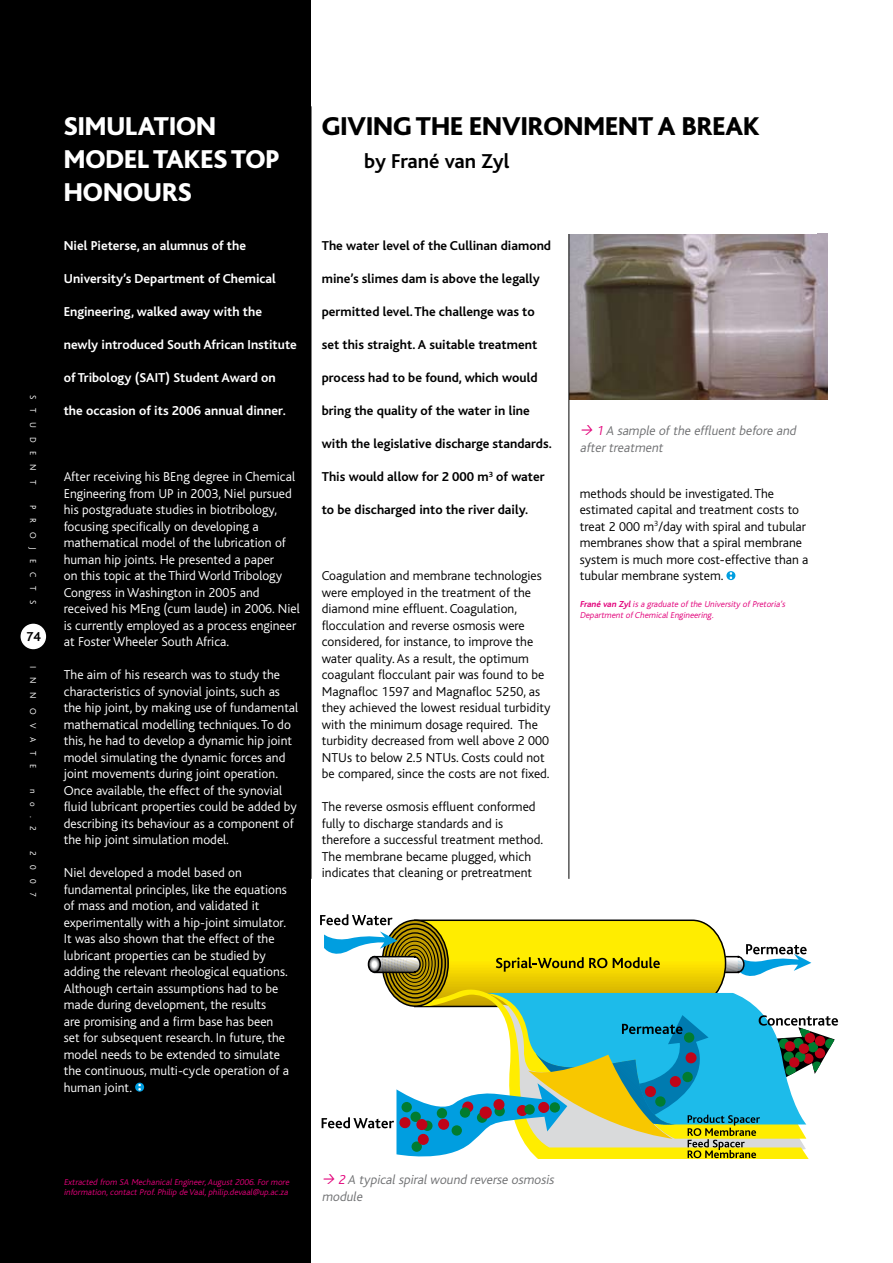
<style>
.page{position:relative;width:893px;height:1263px;background:#fff}
.page>*{position:absolute;margin:0;border:0;box-sizing:border-box;transform-origin:0 0}
.t1{font:800 27px/33px "Bliss";color:#fff}
.t2{font:800 27px "Bliss";color:#000}
.t3{font:700 21px "Bliss";letter-spacing:-.015em;color:#000}
.t4{font:300 13.5px/16.5px "Bliss";color:#fff}
.t5{font:300 13.5px/16.5px "Bliss";color:#000}
.t6{font:700 13.5px "Bliss";color:#000}
.t7{font:700 13.5px "Bliss";color:#fff}
.t8{font:italic 300 13.5px/16.5px "Bliss";color:#707173}
.t9{font:italic 300 9px/10.5px "Bliss";color:#e2007a}
.t10{font:300 9px "Bliss";letter-spacing:1em;color:#fff}
.s1{color:#e2007a}
.s2{font-weight:700}
</style>
<div class="page">
<svg style="left:726px;top:571px;width:9px;height:9px"></svg>
<img style="left:569px;top:234px;width:258px;height:165px">
<div style="left:0;top:0;width:310px;height:1263px;background:#000"></div>
<hr style="left:568px;top:106px;width:1px;height:773px;background:#000">
<svg style="left:135px;top:1083px;width:9px;height:9px"></svg>
<hr style="left:311px;top:106px;width:1px;height:773px;background:#000">
<div style="left:322px;top:106px;width:494px;height:128px;background:#fff"></div>
<div style="left:21px;top:624px;width:24px;height:24px;background:#fff;border-radius:50%"></div>
<div style="left:21px;top:624px;width:25px;height:25px;border:2px solid #fff;border-radius:50%"></div>
<svg style="left:320px;top:914px;width:518px;height:245px"></svg>
<p class="t10" style="left:38px;top:395px;width:91px;rotate:90deg">S tudent</p>
<p class="t10" style="left:38px;top:505px;width:100px;rotate:90deg">Pro jects</p>
<p class="t6" style="left:26px;top:630px;width:16px">74</p>
<p class="t10" style="left:38px;top:665px;width:103px;rotate:90deg">innovate</p>
<p class="t10" style="left:38px;top:788px;width:44px;rotate:90deg">no.2</p>
<p class="t10" style="left:38px;top:851px;width:47px;rotate:90deg">2007</p>
<h1 class="t1" style="left:64px;top:110px;width:217px">SIMULATION<br>MODEL TAKES TOP<br>HONOURS</h1>
<h1 class="t2" style="left:322px;top:112px;width:439px">GIVING THE ENVIRONMENT A BREAK</h1>
<h2 class="t3" style="left:364px;top:150px;width:147px">by Frané van Zyl</h2>
<p class="t7" style="left:64px;top:239px;width:184px">Niel Pieterse, an alumnus of the</p>
<p class="t7" style="left:64px;top:272px;width:214px">University’s Department of Chemical</p>
<p class="t7" style="left:64px;top:305px;width:200px">Engineering, walked away with the</p>
<p class="t7" style="left:64px;top:338px;width:235px">newly introduced South African Institute</p>
<p class="t7" style="left:64px;top:371px;width:214px">of Tribology (SAIT) Student Award on</p>
<p class="t7" style="left:64px;top:404px;width:224px">the occasion of its 2006 annual dinner.</p>
<p class="t4" style="left:64px;top:469px;width:238px">After receiving his BEng degree in Chemical Engineering from UP in 2003, Niel pursued his postgraduate studies in biotribology, focusing specifically on developing a mathematical model of the lubrication of human hip joints. He presented a paper<br>on this topic at the Third World Tribology Congress in Washington in 2005 and received his MEng (cum laude) in 2006. Niel is currently employed as a process engineer at Foster Wheeler South Africa.</p>
<p class="t4" style="left:64px;top:667px;width:236px">The aim of his research was to study the characteristics of synovial joints, such as the hip joint, by making use of fundamental mathematical modelling techniques. To do this, he had to develop a dynamic hip joint model simulating the dynamic forces and joint movements during joint operation.<br>Once available, the effect of the synovial fluid lubricant properties could be added by describing its behaviour as a component of the hip joint simulation model.</p>
<p class="t4" style="left:64px;top:865px;width:227px">Niel developed a model based on fundamental principles, like the equations of mass and motion, and validated it experimentally with a hip-joint simulator.<br>It was also shown that the effect of the lubricant properties can be studied by adding the relevant rheological equations.<br>Although certain assumptions had to be made during development, the results<br>are promising and a firm base has been set for subsequent research. In future, the model needs to be extended to simulate the continuous, multi-cycle operation of a human joint.</p>
<p class="t6" style="left:322px;top:239px;width:231px">The water level of the Cullinan diamond</p>
<p class="t6" style="left:322px;top:272px;width:220px">mine’s slimes dam is above the legally</p>
<p class="t6" style="left:322px;top:305px;width:215px">permitted level. The challenge was to</p>
<p class="t6" style="left:322px;top:338px;width:217px">set this straight. A suitable treatment</p>
<p class="t6" style="left:322px;top:371px;width:217px">process had to be found, which would</p>
<p class="t6" style="left:322px;top:404px;width:210px">bring the quality of the water in line</p>
<p class="t6" style="left:322px;top:437px;width:232px">with the legislative discharge standards.</p>
<p class="t6" style="left:322px;top:470px;width:224px">This would allow for 2 000 m<sup>3</sup> of water</p>
<p class="t6" style="left:322px;top:503px;width:208px">to be discharged into the river daily.</p>
<p class="t5" style="left:322px;top:568px;width:230px">Coagulation and membrane technologies were employed in the treatment of the diamond mine effluent. Coagulation, flocculation and reverse osmosis were considered, for instance, to improve the water quality. As a result, the optimum coagulant flocculant pair was found to be Magnafloc 1597 and Magnafloc 5250, as they achieved the lowest residual turbidity with the minimum dosage required. The turbidity decreased from well above 2 000<br>NTUs to below 2.5 NTUs. Costs could not be compared, since the costs are not fixed.</p>
<p class="t5" style="left:322px;top:799px;width:223px">The reverse osmosis effluent conformed fully to discharge standards and is therefore a successful treatment method.<br>The membrane became plugged, which indicates that cleaning or pretreatment</p>
<p class="t8" style="left:580px;top:423px;width:220px;text-indent:16px"><span class="s1">1</span> A sample ofthe effluentbefore and aftertreatment</p>
<p class="t5" style="left:580px;top:485px;width:230px">methods should be investigated. The estimated capital and treatment costs to treat 2 000 m<sup>3</sup>/day with spiral and tubular membranes show that a spiral membrane system is much more cost-effective than a tubular membrane system.</p>
<p class="t9" style="left:580px;top:599px;width:208px"><span class="s2">Frané van Zyl</span>is a graduate ofthe University ofPretoria’s<br>DepartmentofChemicalEngineering.</p>
<p class="t9" style="left:64px;top:1177px;width:229px">Extracted from SA MechanicalEngineer,August2006.Formore information,contactProf.Philip de Vaal,philip.devaal@up.ac.za</p>
<p class="t8" style="left:322px;top:1172px;width:236px;text-indent:16px"><span class="s1">2</span> A typicalspiralwound reverse osmosis module</p>
</div>
